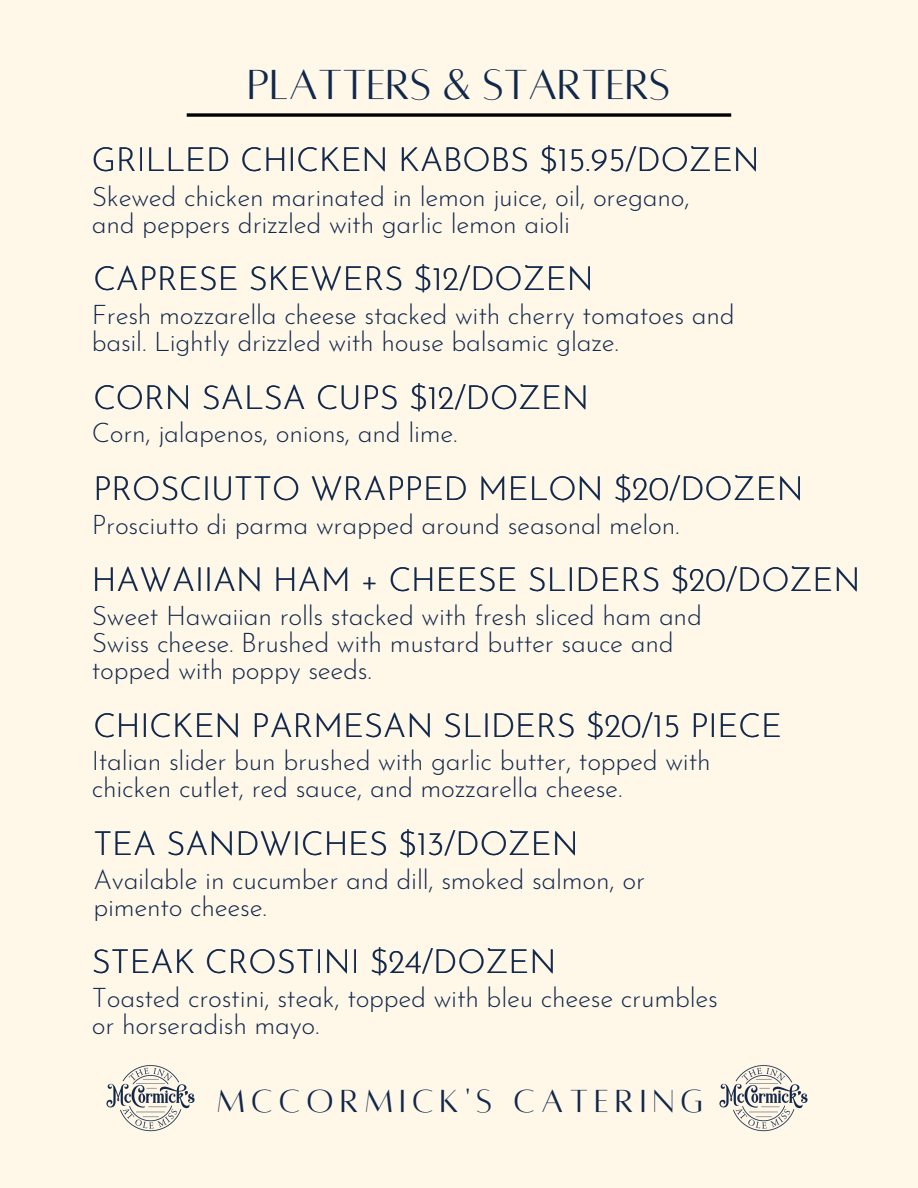
<style>
.page{position:relative;width:918px;height:1188px;background:#fff7e8}
.page>*{position:absolute;margin:0;border:0;box-sizing:border-box;transform-origin:0 0}
.t1{font:46.35px "Alta regular";color:#10284b}
.t2{font:35.25px "Alta regular";letter-spacing:.175em;color:#11284b}
.t3{font:300 32.7px "Josefin Sans";color:#11284b}
.t4{font:300 26.55px/27px "Josefin Sans";letter-spacing:-.01em;color:#11284b}
</style>
<div class="page">
<img style="left:106px;top:1065px;width:89px;height:67px">
<img style="left:719px;top:1065px;width:89px;height:67px">
<svg style="left:187px;top:113px;width:544px;height:4px;background:#272623"></svg>
<p class="t1" style="left:248px;top:62px;width:424px">PLATTERS &amp; STARTERS</p>
<p class="t3" style="left:92px;top:147px;width:670px">GRILLED CHICKEN KABOBS $15.95/DOZEN</p>
<p class="t4" style="left:92px;top:185px;width:599px">Skewed chicken marinated in lemon juice, oil, oregano, and peppers drizzled with garlic lemon aioli</p>
<p class="t3" style="left:93px;top:266px;width:502px">CAPRESE SKEWERS $12/DOZEN</p>
<p class="t4" style="left:92px;top:304px;width:644px">Fresh mozzarella cheese stacked with cherry tomatoes and basil. Lightly drizzled with house balsamic glaze.</p>
<p class="t3" style="left:93px;top:384px;width:497px">CORN SALSA CUPS $12/DOZEN</p>
<p class="t4" style="left:92px;top:422px;width:367px">Corn, jalapenos, onions, and lime.</p>
<p class="t3" style="left:93px;top:475px;width:712px">PROSCIUTTO WRAPPED MELON $20/DOZEN</p>
<p class="t4" style="left:92px;top:513px;width:589px">Prosciutto di parma wrapped around seasonal melon.</p>
<p class="t3" style="left:92px;top:567px;width:770px">HAWAIIAN HAM + CHEESE SLIDERS $20/DOZEN</p>
<p class="t4" style="left:92px;top:605px;width:612px">Sweet Hawaiian rolls stacked with fresh sliced ham and<br>Swiss cheese. Brushed with mustard butter sauce and topped with poppy seeds.</p>
<p class="t3" style="left:93px;top:712px;width:690px">CHICKEN PARMESAN SLIDERS $20/15 PIECE</p>
<p class="t4" style="left:92px;top:750px;width:620px">Italian slider bun brushed with garlic butter, topped with chicken cutlet, red sauce, and mozzarella cheese.</p>
<p class="t3" style="left:93px;top:830px;width:487px">TEA SANDWICHES $13/DOZEN</p>
<p class="t4" style="left:93px;top:869px;width:553px">Available in cucumber and dill, smoked salmon, or pimento cheese.</p>
<p class="t3" style="left:92px;top:949px;width:466px">STEAK CROSTINI $24/DOZEN</p>
<p class="t4" style="left:92px;top:987px;width:628px">Toasted crostini, steak, topped with bleu cheese crumbles or horseradish mayo.</p>
<p class="t2" style="left:217px;top:1084px;width:488px">MCCORMICK'S CATERING</p>
</div>
